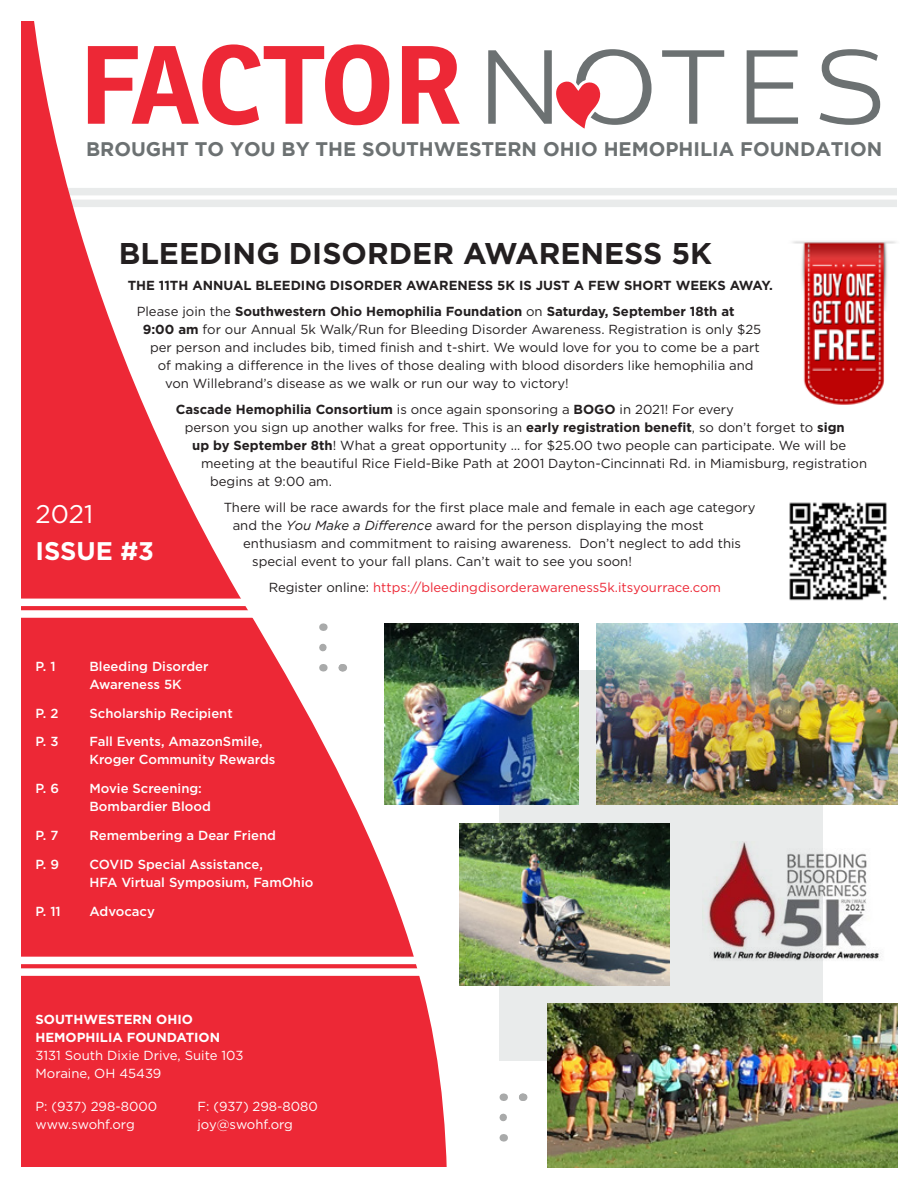
<style>
.page{position:relative;width:918px;height:1188px;background:#fff}
.page>*{position:absolute;margin:0;border:0;box-sizing:border-box;transform-origin:0 0}
.t1{font:700 30px "Gotham";color:#231f20}
.t2{font:700 25.5px "Gotham";color:#fff}
.t3{font:25.5px "Gotham";color:#fff}
.t4{font:700 19.65px "Gotham";color:#6c7172}
.t5{font:13.2px "Gotham";color:#231f20}
.t6{font:500 13.2px/18px "Gotham";color:#fff}
.t7{font:700 13.2px "Gotham";color:#231f20}
.t8{font:13.2px/18px "Gotham";color:#fff}
.t9{font:13.2px "Gotham";color:#ed2836}
.s1{font-weight:400}
.s2{font-weight:700}
.s3{font-style:italic}
.s4{color:#231f20}
</style>
<div class="page">
<div style="left:47px;top:188px;width:871px;height:7px;background:#e9ebeb"></div>
<div style="left:48px;top:200px;width:870px;height:7px;background:#e9ebeb"></div>
<svg style="left:21px;top:21px;width:426px;height:1146px;fill:#ed2836"></svg>
<svg style="left:88px;top:44px;width:372px;height:81px"></svg>
<svg style="left:488px;top:49px;width:392px;height:80px"></svg>
<div style="left:0;top:599px;width:256px;height:7px;background:#fff"></div>
<div style="left:0;top:957px;width:421px;height:7px;background:#fff"></div>
<div style="left:0;top:610px;width:264px;height:8px;background:#fff"></div>
<div style="left:0;top:968px;width:421px;height:8px;background:#fff"></div>
<div style="left:898px;top:0;width:20px;height:1188px;background:#fff"></div>
<div style="left:500px;top:670px;width:324px;height:391px;background:#e9ebeb"></div>
<img style="left:459px;top:824px;width:211px;height:162px">
<img style="left:789px;top:502px;width:98px;height:99px">
<img style="left:597px;top:623px;width:301px;height:182px">
<img style="left:384px;top:623px;width:194px;height:182px">
<img style="left:548px;top:1003px;width:350px;height:165px">
<img style="left:702px;top:842px;width:179px;height:125px">
<svg style="left:500px;top:1113px;width:7px;height:5px"></svg>
<svg style="left:519px;top:1094px;width:5px;height:7px"></svg>
<svg style="left:319px;top:647px;width:8px;height:11px"></svg>
<svg style="left:333px;top:664px;width:10px;height:7px"></svg>
<img style="left:792px;top:241px;width:104px;height:164px">
<p class="t4" style="left:86px;top:138px;width:798px">BROUGHT TO YOU BY THE SOUTHWESTERN OHIO HEMOPHILIA FOUNDATION</p>
<p class="t1" style="left:119px;top:236px;width:595px">BLEEDING DISORDER AWARENESS 5K</p>
<p class="t7" style="left:128px;top:278px;width:647px">THE 11TH ANNUAL BLEEDING DISORDER AWARENESS 5K IS JUST A FEW SHORT WEEKS AWAY.</p>
<p class="t7" style="left:137px;top:304px;width:599px"><span class="s1">Please join the</span> Southwestern Ohio Hemophilia Foundation <span class="s1">on</span> Saturday, September 18th at</p>
<p class="t5" style="left:143px;top:321px;width:620px"><span class="s2">9:00 am</span> for our Annual 5k Walk/Run for Bleeding Disorder Awareness. Registration is only $25</p>
<p class="t5" style="left:150px;top:339px;width:611px">per person and includes bib, timed finish and t-shirt. We would love for you to come be a part</p>
<p class="t5" style="left:158px;top:357px;width:597px">of making a difference in the lives of those dealing with blood disorders like hemophilia and</p>
<p class="t5" style="left:165px;top:375px;width:405px">von Willebrand’s disease as we walk or run our way to victory!</p>
<p class="t5" style="left:176px;top:401px;width:560px"><span class="s2">Cascade Hemophilia Consortium</span> is once again sponsoring a <span class="s2">BOGO</span> in 2021! For every</p>
<p class="t5" style="left:185px;top:419px;width:662px">person you sign up another walks for free. This is an <span class="s2">early registration benefit</span>, so don’t forget to <span class="s2">sign</span></p>
<p class="t5" style="left:192px;top:437px;width:656px"><span class="s2">up by September 8th</span>! What a great opportunity … for $25.00 two people can participate. We will be</p>
<p class="t5" style="left:201px;top:455px;width:667px">meeting at the beautiful Rice Field-Bike Path at 2001 Dayton-Cincinnati Rd. in Miamisburg, registration</p>
<p class="t5" style="left:210px;top:473px;width:123px">begins at 9:00 am.</p>
<p class="t5" style="left:224px;top:499px;width:534px">There will be race awards for the first place male and female in each age category</p>
<p class="t5" style="left:233px;top:517px;width:473px">and the <span class="s3">You Make a Difference</span> award for the person displaying the most</p>
<p class="t5" style="left:243px;top:535px;width:499px">enthusiasm and commitment to raising awareness. Don’t neglect to add this</p>
<p class="t5" style="left:252px;top:553px;width:381px">special event to your fall plans. Can’t wait to see you soon!</p>
<p class="t9" style="left:269px;top:579px;width:454px"><span class="s4">Register online:</span> https://bleedingdisorderawareness5k.itsyourrace.com</p>
<p class="t3" style="left:36px;top:498px;width:59px">2021</p>
<p class="t2" style="left:36px;top:537px;width:120px">ISSUE #3</p>
<p class="t6" style="left:36px;top:657px;width:22px">P. 1</p>
<p class="t6" style="left:90px;top:657px;width:121px">Bleeding Disorder<br>Awareness 5K</p>
<p class="t6" style="left:36px;top:704px;width:24px">P. 2</p>
<p class="t6" style="left:90px;top:704px;width:145px">Scholarship Recipient</p>
<p class="t6" style="left:36px;top:733px;width:25px">P. 3</p>
<p class="t6" style="left:90px;top:733px;width:188px">Fall Events, AmazonSmile,<br>Kroger Community Rewards</p>
<p class="t6" style="left:36px;top:779px;width:25px">P. 6</p>
<p class="t6" style="left:90px;top:779px;width:123px">Movie Screening:<br>Bombardier Blood</p>
<p class="t6" style="left:36px;top:826px;width:24px">P. 7</p>
<p class="t6" style="left:90px;top:826px;width:188px">Remembering a Dear Friend</p>
<p class="t6" style="left:36px;top:855px;width:25px">P. 9</p>
<p class="t6" style="left:90px;top:855px;width:225px">COVID Special Assistance,<br>HFA Virtual Symposium, FamOhio</p>
<p class="t6" style="left:36px;top:902px;width:27px">P. 11</p>
<p class="t6" style="left:90px;top:902px;width:67px">Advocacy</p>
<p class="t8" style="left:36px;top:1010px;width:210px"><span class="s2">SOUTHWESTERN OHIO<br>HEMOPHILIA FOUNDATION<br></span>3131 South Dixie Drive, Suite 103<br>Moraine, OH 45439</p>
<p class="t8" style="left:36px;top:1097px;width:123px">P: (937) 298-8000</p>
<p class="t8" style="left:198px;top:1097px;width:122px">F: (937) 298-8080</p>
<p class="t8" style="left:36px;top:1115px;width:101px">www.swohf.org</p>
<p class="t8" style="left:198px;top:1115px;width:97px">joy@swohf.org</p>
</div>
